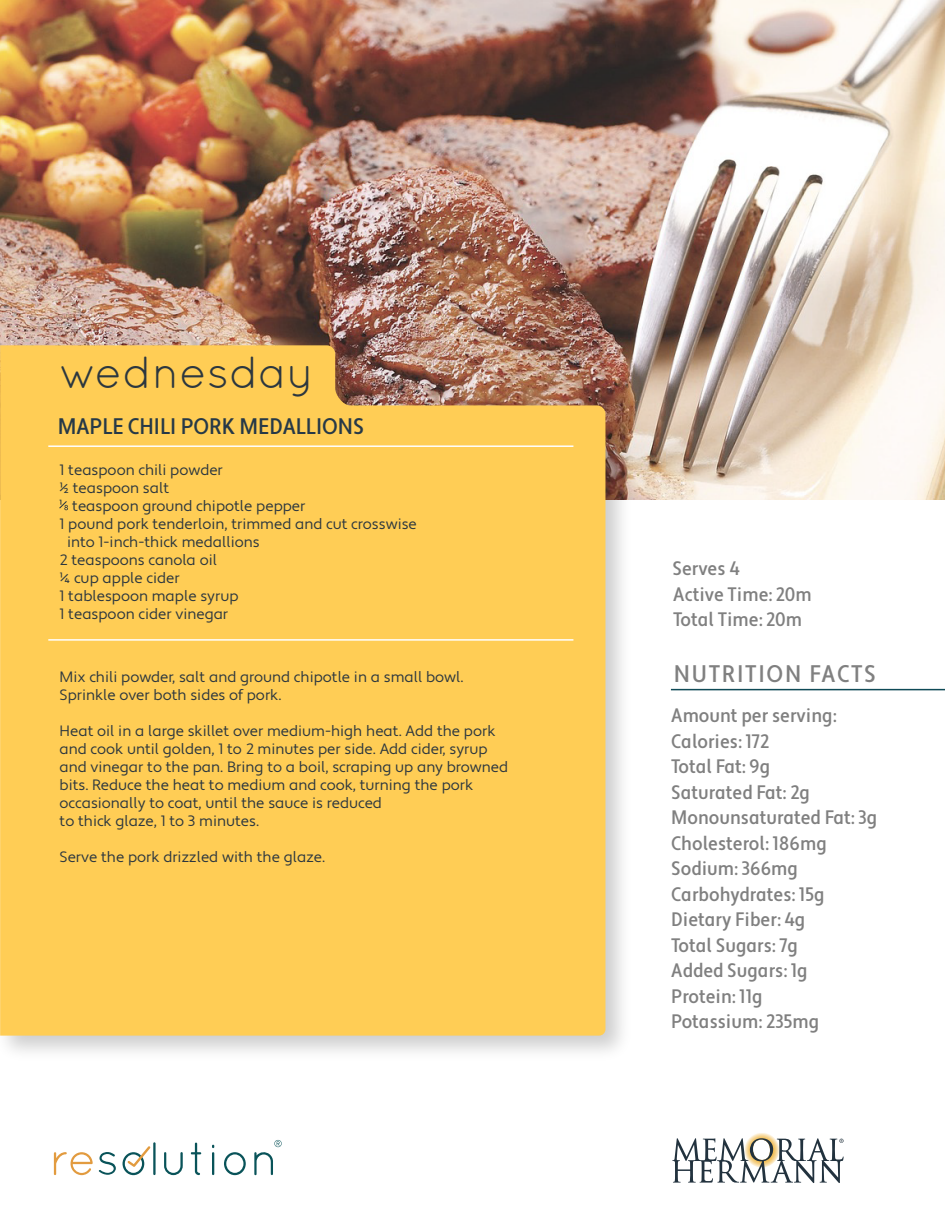
<style>
.page{position:relative;width:945px;height:1215px;background:#fff}
.page>*{position:absolute;margin:0;border:0;box-sizing:border-box;transform-origin:0 0}
.t1{font:45px "Quicksand";color:#2c373f}
.t2{font:500 condensed 24px "Apertura";letter-spacing:.07em;color:#808080}
.t3{font:500 condensed 22.5px "Apertura";color:#263947}
.t4{font:500 condensed 19.5px/25.5px "Apertura";color:#808080}
.t5{font:15px/18px "Apertura";color:#2c373f}
</style>
<div class="page">
<img style="left:0;top:0;width:945px;height:500px">
<img style="left:0;top:333px;width:639px;height:719px">
<div style="left:0;top:345px;width:605px;height:691px;background:#ffcd55"></div>
<hr style="left:48px;top:445px;width:525px;height:2px;background:#fff">
<hr style="left:48px;top:639px;width:525px;height:2px;background:#fff">
<hr style="left:671px;top:689px;width:274px;height:1px;background:#0f4a57">
<svg style="left:672px;top:1133px;width:172px;height:50px"></svg>
<svg style="left:54px;top:1152px;width:39px;height:23px"></svg>
<svg style="left:99px;top:1152px;width:17px;height:23px"></svg>
<hr style="left:153px;top:1142px;width:3px;height:33px;background:#095359">
<svg style="left:164px;top:1152px;width:19px;height:23px"></svg>
<svg style="left:191px;top:1143px;width:10px;height:32px"></svg>
<svg style="left:212px;top:1145px;width:2px;height:30px"></svg>
<svg style="left:224px;top:1152px;width:22px;height:23px"></svg>
<svg style="left:123px;top:1146px;width:27px;height:29px"></svg>
<svg style="left:254px;top:1140px;width:28px;height:35px"></svg>
<svg style="left:59px;top:500px;width:9px;height:10px"></svg>
<h1 class="t1" style="left:59px;top:347px;width:257px">wednesday</h1>
<h3 class="t3" style="left:58px;top:413px;width:308px">MAPLE CHILI PORK MEDALLIONS</h3>
<p class="t5" style="left:60px;top:461px;width:165px">1 teaspoon chili powder ½ teaspoon salt</p>
<p class="t5" style="left:72px;top:497px;width:235px">teaspoon ground chipotle pepper</p>
<p class="t5" style="left:60px;top:515px;width:359px">1 pound pork tenderloin, trimmed and cut crosswise</p>
<p class="t5" style="left:67px;top:533px;width:194px">into 1-inch-thick medallions</p>
<p class="t5" style="left:60px;top:551px;width:159px">2 teaspoons canola oil</p>
<p class="t5" style="left:60px;top:569px;width:122px">¼ cup apple cider</p>
<p class="t5" style="left:60px;top:587px;width:180px">1 tablespoon maple syrup</p>
<p class="t5" style="left:60px;top:605px;width:170px">1 teaspoon cider vinegar</p>
<p class="t5" style="left:60px;top:669px;width:406px">Mix chili powder, salt and ground chipotle in a small bowl.<br>Sprinkle over both sides of pork.</p>
<p class="t5" style="left:60px;top:723px;width:450px">Heat oil in a large skillet over medium-high heat. Add the pork and cook until golden, 1 to 2 minutes per side. Add cider, syrup and vinegar to the pan. Bring to a boil, scraping up any browned bits. Reduce the heat to medium and cook, turning the pork occasionally to coat, until the sauce is reduced<br>to thick glaze, 1 to 3 minutes.</p>
<p class="t5" style="left:60px;top:849px;width:267px">Serve the pork drizzled with the glaze.</p>
<h3 class="t4" style="left:673px;top:557px;width:141px">Serves 4<br>Active Time: 20m<br>Total Time: 20m</h3>
<h2 class="t2" style="left:674px;top:660px;width:203px">NUTRITION FACTS</h2>
<h3 class="t4" style="left:671px;top:703px;width:208px">Amount per serving:<br>Calories: 172<br>Total Fat: 9g<br>Saturated Fat: 2g<br>Monounsaturated Fat: 3g<br>Cholesterol: 186mg<br>Sodium: 366mg<br>Carbohydrates: 15g<br>Dietary Fiber: 4g<br>Total Sugars: 7g<br>Added Sugars: 1g<br>Protein: 11g<br>Potassium: 235mg</h3>
</div>
